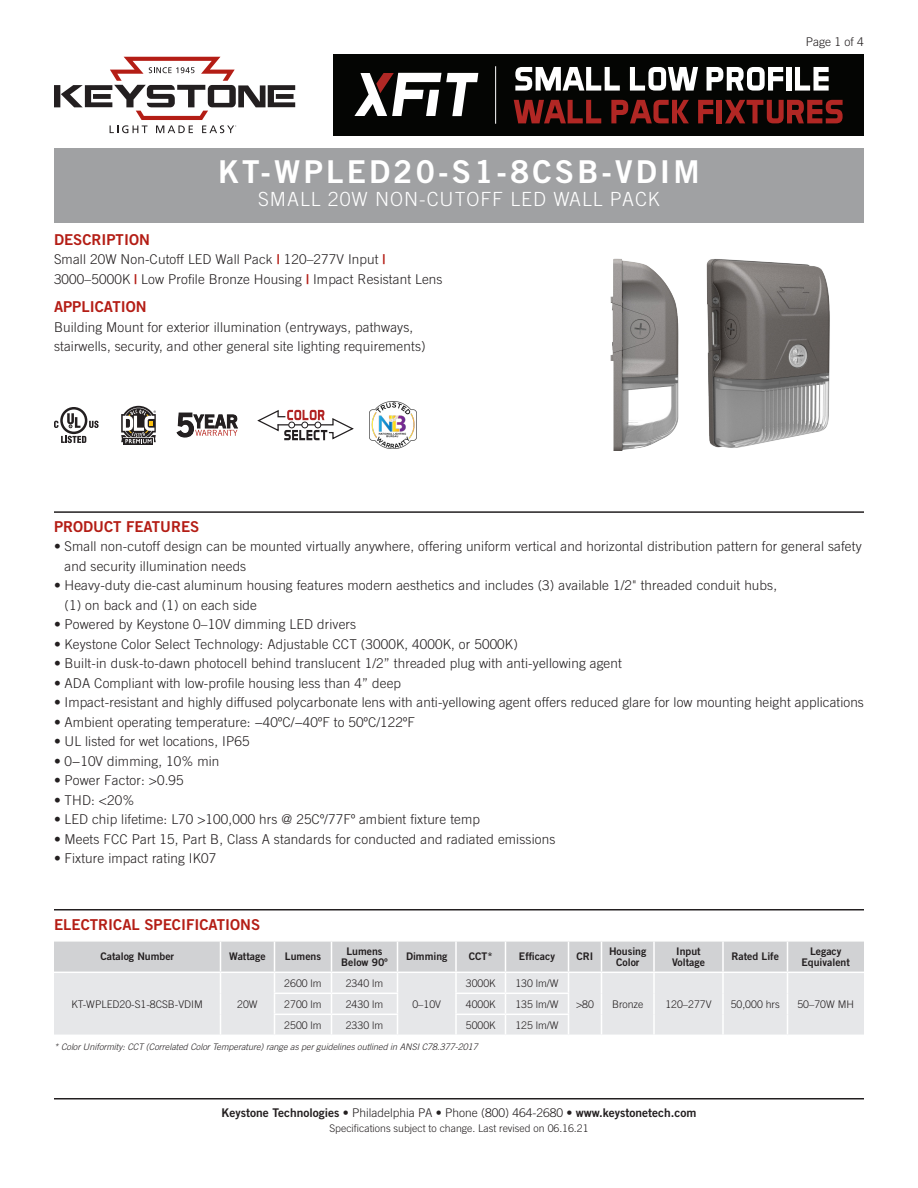
<style>
.page{position:relative;width:918px;height:1188px;background:#fff}
.page>*{position:absolute;margin:0;border:0;box-sizing:border-box;transform-origin:0 0}
.t1{font:31.5px "Trade Gothic LT Std Bd 2";letter-spacing:.1em;color:#fff}
.SubTitle{font:300 19.5px "Trade Gothic LT Std";letter-spacing:.05em;color:#fff}
.Heading_01{font:15px "Trade Gothic LT Std Bd 2";color:#b41d15}
.Text_After_Descripti{font:300 13.5px/19.5px "Trade Gothic LT Std";letter-spacing:.01em;color:#231f20}
.t2{font:12px "Trade Gothic LT Std Bd 2";color:#231f20}
.Page{font:300 12px "Trade Gothic LT Std";color:#231f20}
.Table_Text{font:300 10.5px "Trade Gothic LT Std";color:#231f20}
.Table_Header{font:10.5px/10.5px "Trade Gothic LT Std Bd 2";color:#231f20;text-align:center}
.Rev{font:300 10.5px "Trade Gothic LT Std";color:#231f20}
.Table_Footnote{font:italic 300 9px "Trade Gothic LT Std";color:#231f20}
.s1{font-family:"Trade Gothic LT Std Bd 2";font-weight:400;color:#b41d15}
.s2{font-family:"Trade Gothic LT Std";font-weight:300}
</style>
<div class="page">
<hr style="left:54px;top:1098px;width:810px;height:2px;background:#231f20">
<div style="left:54px;top:148px;width:810px;height:75px;background:#a0a1a3"></div>
<hr style="left:54px;top:909px;width:810px;height:2px;background:#231f20">
<svg style="left:54px;top:941px;width:810px;height:94px"></svg>
<hr style="left:54px;top:511px;width:810px;height:2px;background:#231f20">
<img style="left:706px;top:259px;width:124px;height:189px">
<img style="left:610px;top:258px;width:69px;height:192px">
<div style="left:333px;top:54px;width:531px;height:82px;background:#040503"></div>
<svg style="left:54px;top:57px;width:241px;height:76px"></svg>
<svg style="left:354px;top:73px;width:124px;height:43px"></svg>
<hr style="left:495px;top:66px;width:1px;height:58px;background:#fff">
<svg style="left:515px;top:67px;width:105px;height:24px"></svg>
<svg style="left:630px;top:67px;width:68px;height:24px"></svg>
<svg style="left:707px;top:67px;width:76px;height:24px"></svg>
<div style="left:787px;top:67px;width:5px;height:24px;background:#fff"></div>
<svg style="left:795px;top:67px;width:34px;height:24px"></svg>
<svg style="left:514px;top:100px;width:87px;height:23px"></svg>
<svg style="left:611px;top:100px;width:78px;height:23px"></svg>
<svg style="left:698px;top:100px;width:15px;height:23px"></svg>
<div style="left:717px;top:100px;width:5px;height:23px;background:#b12724"></div>
<svg style="left:725px;top:100px;width:118px;height:23px"></svg>
<svg style="left:257px;top:409px;width:97px;height:31px"></svg>
<svg style="left:61px;top:436px;width:25px;height:7px"></svg>
<svg style="left:89px;top:421px;width:10px;height:7px"></svg>
<svg style="left:60px;top:407px;width:27px;height:27px"></svg>
<svg style="left:63px;top:410px;width:22px;height:22px"></svg>
<svg style="left:67px;top:413px;width:13px;height:15px"></svg>
<svg style="left:54px;top:421px;width:4px;height:7px"></svg>
<svg style="left:177px;top:413px;width:61px;height:24px"></svg>
<svg style="left:124px;top:443px;width:29px;height:1px"></svg>
<svg style="left:121px;top:406px;width:35px;height:37px"></svg>
<img style="left:369px;top:401px;width:48px;height:48px">
<p class="t1" style="left:218px;top:152px;width:483px">KT-WPLED20-S1-8CSB-VDIM</p>
<p class="SubTitle" style="left:258px;top:188px;width:403px">SMALL 20W NON-CUTOFF LED WALL PACK</p>
<p class="Heading_01" style="left:54px;top:230px;width:97px">DESCRIPTION</p>
<p class="Text_After_Descripti" style="left:54px;top:250px;width:390px">Small 20W Non-Cutoff LED Wall Pack <span class="s1">|</span> 120–277V Input <span class="s1">|<br></span>3000–5000K <span class="s1">|</span> Low Profile Bronze Housing <span class="s1">|</span> Impact Resistant Lens</p>
<p class="Heading_01" style="left:54px;top:298px;width:94px">APPLICATION</p>
<p class="Text_After_Descripti" style="left:54px;top:317px;width:373px">Building Mount for exterior illumination (entryways, pathways, stairwells, security, and other general site lighting requirements)</p>
<p class="Page" style="left:806px;top:35px;width:60px">Page 1 of 4</p>
<p class="Heading_01" style="left:54px;top:517px;width:147px">PRODUCT FEATURES</p>
<p class="Text_After_Descripti" style="left:64px;top:537px;width:799px;text-indent:-10px">• Small non-cutoff design can be mounted virtually anywhere, offering uniform vertical and horizontal distribution pattern for general safety and security illumination needs</p>
<p class="Text_After_Descripti" style="left:64px;top:576px;width:714px;text-indent:-10px">• Heavy-duty die-cast aluminum housing features modern aesthetics and includes (3) available 1/2" threaded conduit hubs, (1) on back and (1) on each side</p>
<p class="Text_After_Descripti" style="left:54px;top:615px;width:304px">• Powered by Keystone 0–10V dimming LED drivers</p>
<p class="Text_After_Descripti" style="left:54px;top:634px;width:465px">• Keystone Color Select Technology: Adjustable CCT (3000K, 4000K, or 5000K)</p>
<p class="Text_After_Descripti" style="left:54px;top:654px;width:569px">• Built-in dusk-to-dawn photocell behind translucent 1/2” threaded plug with anti-yellowing agent</p>
<p class="Text_After_Descripti" style="left:54px;top:673px;width:349px">• ADA Compliant with low-profile housing less than 4” deep</p>
<p class="Text_After_Descripti" style="left:54px;top:693px;width:811px">• Impact-resistant and highly diffused polycarbonate lens with anti-yellowing agent offers reduced glare for low mounting height applications</p>
<p class="Text_After_Descripti" style="left:54px;top:712px;width:362px">• Ambient operating temperature: −40ºC/−40ºF to 50ºC/122ºF</p>
<p class="Text_After_Descripti" style="left:54px;top:732px;width:197px">• UL listed for wet locations, IP65</p>
<p class="Text_After_Descripti" style="left:54px;top:751px;width:167px">• 0−10V dimming, 10% min</p>
<p class="Text_After_Descripti" style="left:54px;top:771px;width:131px">• Power Factor: &gt;0.95</p>
<p class="Text_After_Descripti" style="left:54px;top:790px;width:82px">• THD: &lt;20%</p>
<p class="Text_After_Descripti" style="left:54px;top:810px;width:428px">• LED chip lifetime: L70 &gt;100,000 hrs @ 25Cº/77Fº ambient fixture temp</p>
<p class="Text_After_Descripti" style="left:54px;top:829px;width:503px">• Meets FCC Part 15, Part B, Class A standards for conducted and radiated emissions</p>
<p class="Text_After_Descripti" style="left:54px;top:849px;width:164px">• Fixture impact rating IK07</p>
<p class="Heading_01" style="left:54px;top:915px;width:208px">ELECTRICAL SPECIFICATIONS</p>
<p class="Table_Header" style="left:100px;top:951px;width:75px">Catalog Number</p>
<p class="Table_Header" style="left:229px;top:951px;width:38px">Wattage</p>
<p class="Table_Header" style="left:285px;top:951px;width:38px">Lumens</p>
<p class="Table_Header" style="left:341px;top:946px;width:48px">Lumens<br>Below 90º</p>
<p class="Table_Header" style="left:406px;top:951px;width:43px">Dimming</p>
<p class="Table_Header" style="left:469px;top:951px;width:25px">CCT*</p>
<p class="Table_Header" style="left:519px;top:951px;width:38px">Efficacy</p>
<p class="Table_Header" style="left:577px;top:951px;width:18px">CRI</p>
<p class="Table_Header" style="left:609px;top:946px;width:39px">Housing<br>Color</p>
<p class="Table_Header" style="left:672px;top:946px;width:34px">Input<br>Voltage</p>
<p class="Table_Header" style="left:731px;top:951px;width:49px">Rated Life</p>
<p class="Table_Header" style="left:802px;top:946px;width:50px">Legacy<br>Equivalent</p>
<p class="Table_Text" style="left:72px;top:998px;width:133px">KT-WPLED20-S1-8CSB-VDIM</p>
<p class="Table_Text" style="left:237px;top:998px;width:22px">20W</p>
<p class="Table_Text" style="left:284px;top:977px;width:39px">2600 lm</p>
<p class="Table_Text" style="left:346px;top:977px;width:39px">2340 lm</p>
<p class="Table_Text" style="left:466px;top:977px;width:31px">3000K</p>
<p class="Table_Text" style="left:515px;top:977px;width:45px">130 lm/W</p>
<p class="Table_Text" style="left:284px;top:998px;width:39px">2700 lm</p>
<p class="Table_Text" style="left:346px;top:998px;width:39px">2430 lm</p>
<p class="Table_Text" style="left:466px;top:998px;width:31px">4000K</p>
<p class="Table_Text" style="left:515px;top:998px;width:45px">135 lm/W</p>
<p class="Table_Text" style="left:576px;top:998px;width:19px">&gt;80</p>
<p class="Table_Text" style="left:612px;top:998px;width:33px">Bronze</p>
<p class="Table_Text" style="left:665px;top:998px;width:48px">120–277V</p>
<p class="Table_Text" style="left:731px;top:998px;width:51px">50,000 hrs</p>
<p class="Table_Text" style="left:797px;top:998px;width:58px">50–70W MH</p>
<p class="Table_Text" style="left:284px;top:1019px;width:39px">2500 lm</p>
<p class="Table_Text" style="left:346px;top:1019px;width:39px">2330 lm</p>
<p class="Table_Text" style="left:466px;top:1019px;width:31px">5000K</p>
<p class="Table_Text" style="left:515px;top:1019px;width:45px">125 lm/W</p>
<p class="Table_Footnote" style="left:54px;top:1041px;width:425px">* Color Uniformity: CCT (Correlated Color Temperature) range as per guidelines outlined in ANSI C78.377-2017</p>
<p class="Table_Text" style="left:412px;top:998px;width:30px">0–10V</p>
<p class="t2" style="left:221px;top:1105px;width:477px">Keystone Technologies <span class="s2">• Philadelphia PA • Phone (800) 464-2680 •</span> www.keystonetech.com</p>
<p class="Rev" style="left:329px;top:1122px;width:261px">Specifications subject to change. Last revised on 06.16.21</p>
</div>
